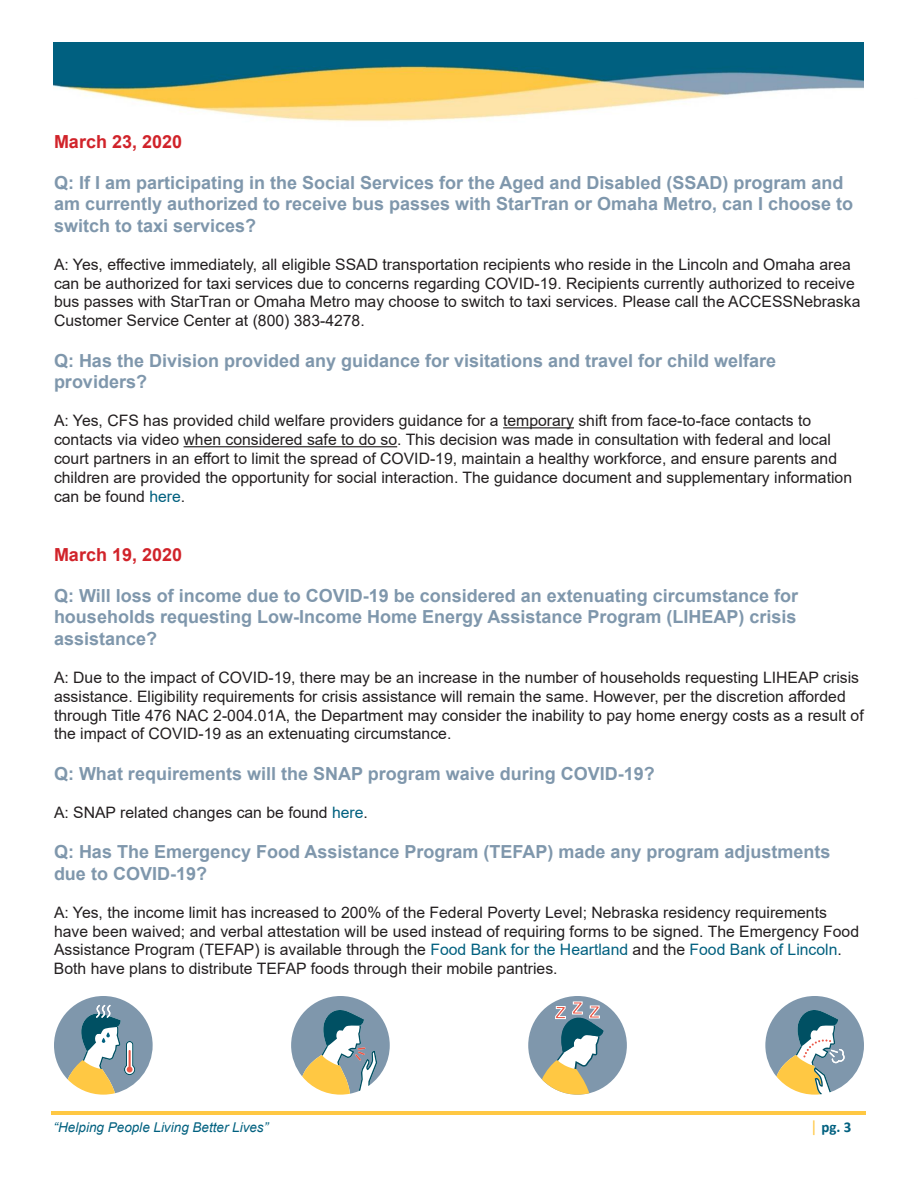
<style>
.page{position:relative;width:918px;height:1188px;background:#fff}
.page>*{position:absolute;margin:0;border:0;box-sizing:border-box;transform-origin:0 0}
.t1{font:700 18px/21.6px "Arial";color:#7f97ac}
.t2{font:700 18px "Arial";color:#d1232a}
.t3{font:700 16.95px "Arial";color:#eb5848}
.t4{font:15.75px/18.9px "Arial";color:#231f20}
.t5{font:700 15px "Calibri";color:#00607f}
.t6{font:italic 13.5px "Arial";letter-spacing:.005em;color:#00607f}
.s1{color:#00607f}
.s2{font-weight:400;font-size:16.5px;color:#ffc843}
</style>
<div class="page">
<hr style="left:51px;top:1112px;width:815px;height:3px;background:#ffc843">
<img style="left:54px;top:43px;width:810px;height:79px">
<hr style="left:503px;top:427px;width:71px;height:1px;background:#231f20">
<hr style="left:184px;top:446px;width:213px;height:1px;background:#231f20">
<svg style="left:54px;top:996px;width:99px;height:99px"></svg>
<svg style="left:291px;top:996px;width:99px;height:99px"></svg>
<svg style="left:765px;top:996px;width:99px;height:99px"></svg>
<div style="left:528px;top:996px;width:99px;height:99px;background:#7f97ac;border-radius:50%"></div>
<svg style="left:542px;top:1002px;width:61px;height:93px"></svg>
<p class="t2" style="left:54px;top:129px;width:130px">March 23, 2020</p>
<p class="t1" style="left:54px;top:172px;width:801px">Q: If I am participating in the Social Services for the Aged and Disabled (SSAD) program and am currently authorized to receive bus passes with StarTran or Omaha Metro, can I choose to switch to taxi services?</p>
<p class="t4" style="left:54px;top:255px;width:808px">A: Yes, effective immediately, all eligible SSAD transportation recipients who reside in the Lincoln and Omaha area can be authorized for taxi services due to concerns regarding COVID-19. Recipients currently authorized to receive bus passes with StarTran or Omaha Metro may choose to switch to taxi services. Please call the ACCESSNebraska Customer Service Center at (800) 383-4278.</p>
<p class="t1" style="left:54px;top:350px;width:724px">Q: Has the Division provided any guidance for visitations and travel for child welfare providers?</p>
<p class="t4" style="left:54px;top:411px;width:800px">A: Yes, CFS has provided child welfare providers guidance for a temporary shift from face-to-face contacts to contacts via video when considered safe to do so. This decision was made in consultation with federal and local court partners in an effort to limit the spread of COVID-19, maintain a healthy workforce, and ensure parents and children are provided the opportunity for social interaction. The guidance document and supplementary information can be found <span class="s1">here</span>.</p>
<p class="t2" style="left:54px;top:542px;width:130px">March 19, 2020</p>
<p class="t1" style="left:54px;top:585px;width:746px;text-align:justify">Q: Will loss of income due to COVID-19 be considered an extenuating circumstance for households requesting Low-Income Home Energy Assistance Program (LIHEAP) crisis assistance?</p>
<p class="t4" style="left:54px;top:668px;width:811px">A: Due to the impact of COVID-19, there may be an increase in the number of households requesting LIHEAP crisis assistance. Eligibility requirements for crisis assistance will remain the same. However, per the discretion afforded through Title 476 NAC 2-004.01A, the Department may consider the inability to pay home energy costs as a result of the impact of COVID-19 as an extenuating circumstance.</p>
<p class="t1" style="left:54px;top:763px;width:602px">Q: What requirements will the SNAP program waive during COVID-19?</p>
<p class="t4" style="left:54px;top:803px;width:316px">A: SNAP related changes can be found <span class="s1">here</span>.</p>
<p class="t1" style="left:54px;top:841px;width:778px">Q: Has The Emergency Food Assistance Program (TEFAP) made any program adjustments due to COVID-19?</p>
<p class="t4" style="left:54px;top:903px;width:807px">A: Yes, the income limit has increased to 200% of the Federal Poverty Level; Nebraska residency requirements have been waived; and verbal attestation will be used instead of requiring forms to be signed. The Emergency Food Assistance Program (TEFAP) is available through the <span class="s1">Food Bank for the Heartland</span> and the <span class="s1">Food Bank of Lincoln</span>.<br>Both have plans to distribute TEFAP foods through their mobile pantries.</p>
<p class="t3" style="left:555px;top:1000px;width:46px">ZZZ</p>
<p class="t6" style="left:54px;top:1119px;width:216px">“Helping People Living Better Lives”</p>
<p class="t5" style="left:810px;top:1117px;width:43px"><span class="s2">|</span> pg. 3</p>
</div>
